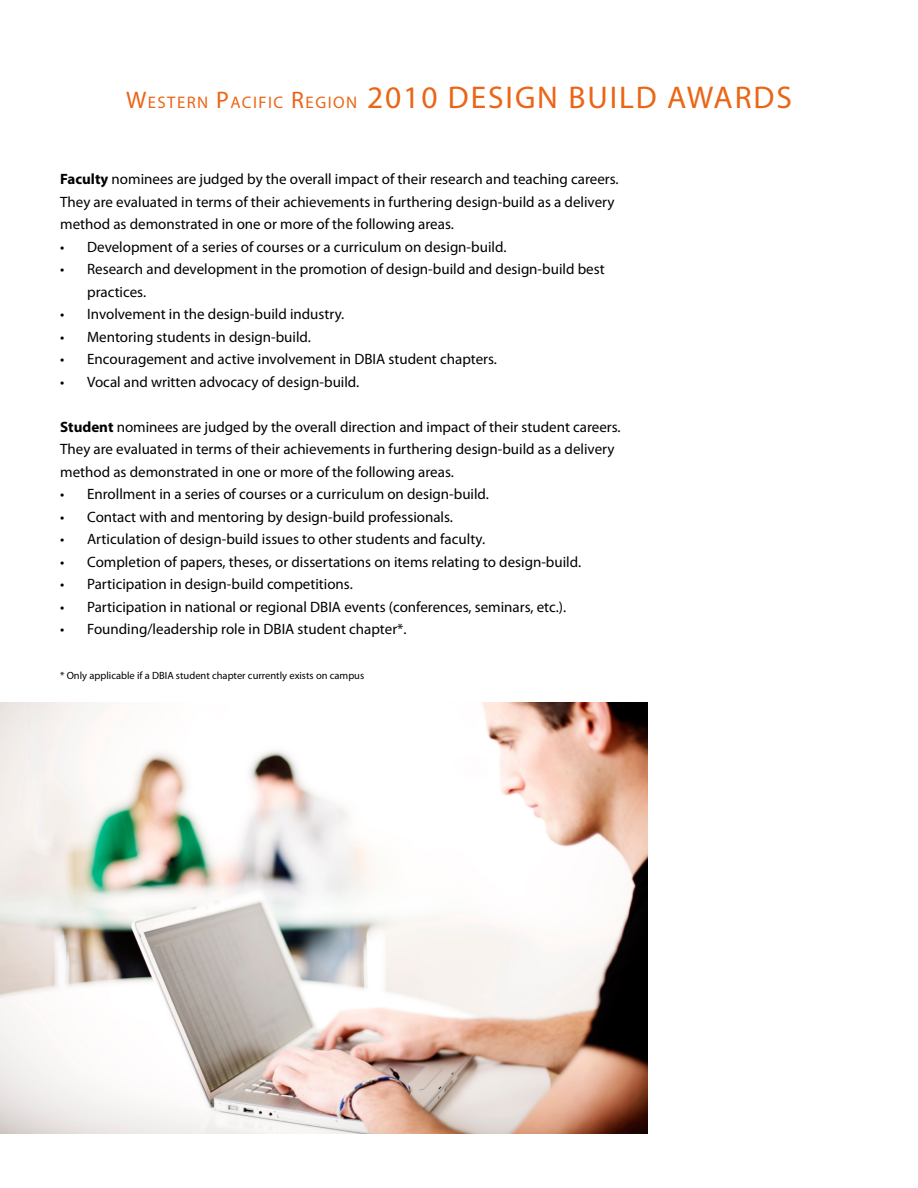
<style>
.page{position:relative;width:918px;height:1188px;background:#fff}
.page>*{position:absolute;margin:0;border:0;box-sizing:border-box;transform-origin:0 0}
.t1{font:31.5px "Myriad Pro";letter-spacing:.06em;color:#eb6516}
.t2{font:16.8px "Myriad Pro";letter-spacing:.085em;color:#eb6516}
.t3{font:15px/22.5px "Myriad Pro";color:#000}
.t4{font:10.5px "Myriad Pro";color:#000}
.s1{font-size:24px}
.s2{font-size:31.5px}
.s3{font-weight:700}
</style>
<div class="page">
<img style="left:0;top:702px;width:648px;height:432px">
<p class="t2" style="left:126px;top:92px;width:349px"><span class="s1">W</span>ESTERN <span class="s1">P</span>ACIFIC <span class="s1">R</span>EGION <span class="s2">2010 DESIGN</span></p>
<h1 class="t1" style="left:568px;top:78px;width:222px">BUILD AWAR DS</h1>
<p class="t3" style="left:60px;top:168px;width:560px"><span class="s3">Faculty</span> nominees are judged by the overall impact of their research and teaching careers.<br>They are evaluated in terms of their achievements in furthering design-build as a delivery method as demonstrated in one or more of the following areas.</p>
<p class="t3" style="left:60px;top:235px;width:448px">• Development of a series of courses or a curriculum on design-build.</p>
<p class="t3" style="left:87px;top:258px;width:519px;text-indent:-27px">• Research and development in the promotion of design-build and design-build best practices.</p>
<p class="t3" style="left:60px;top:303px;width:286px">• Involvement in the design-build industry.</p>
<p class="t3" style="left:60px;top:325px;width:252px">• Mentoring students in design-build.</p>
<p class="t3" style="left:60px;top:348px;width:438px">• Encouragement and active involvement in DBIA student chapters.</p>
<p class="t3" style="left:60px;top:370px;width:301px">• Vocal and written advocacy of design-build.</p>
<p class="t3" style="left:60px;top:415px;width:562px"><span class="s3">Student</span> nominees are judged by the overall direction and impact of their student careers.<br>They are evaluated in terms of their achievements in furthering design-build as a delivery method as demonstrated in one or more of the following areas.</p>
<p class="t3" style="left:60px;top:483px;width:430px">• Enrollment in a series of courses or a curriculum on design-build.</p>
<p class="t3" style="left:60px;top:505px;width:394px">• Contact with and mentoring by design-build professionals.</p>
<p class="t3" style="left:60px;top:528px;width:426px">• Articulation of design-build issues to other students and faculty.</p>
<p class="t3" style="left:60px;top:550px;width:523px">• Completion of papers, theses, or dissertations on items relating to design-build.</p>
<p class="t3" style="left:60px;top:573px;width:294px">• Participation in design-build competitions.</p>
<p class="t3" style="left:60px;top:595px;width:507px">• Participation in national or regional DBIA events (conferences, seminars, etc.).</p>
<p class="t3" style="left:60px;top:618px;width:348px">• Founding/leadership role in DBIA student chapter*.</p>
<p class="t4" style="left:60px;top:669px;width:306px">* Only applicable if a DBIA student chapter currently exists on campus</p>
</div>
